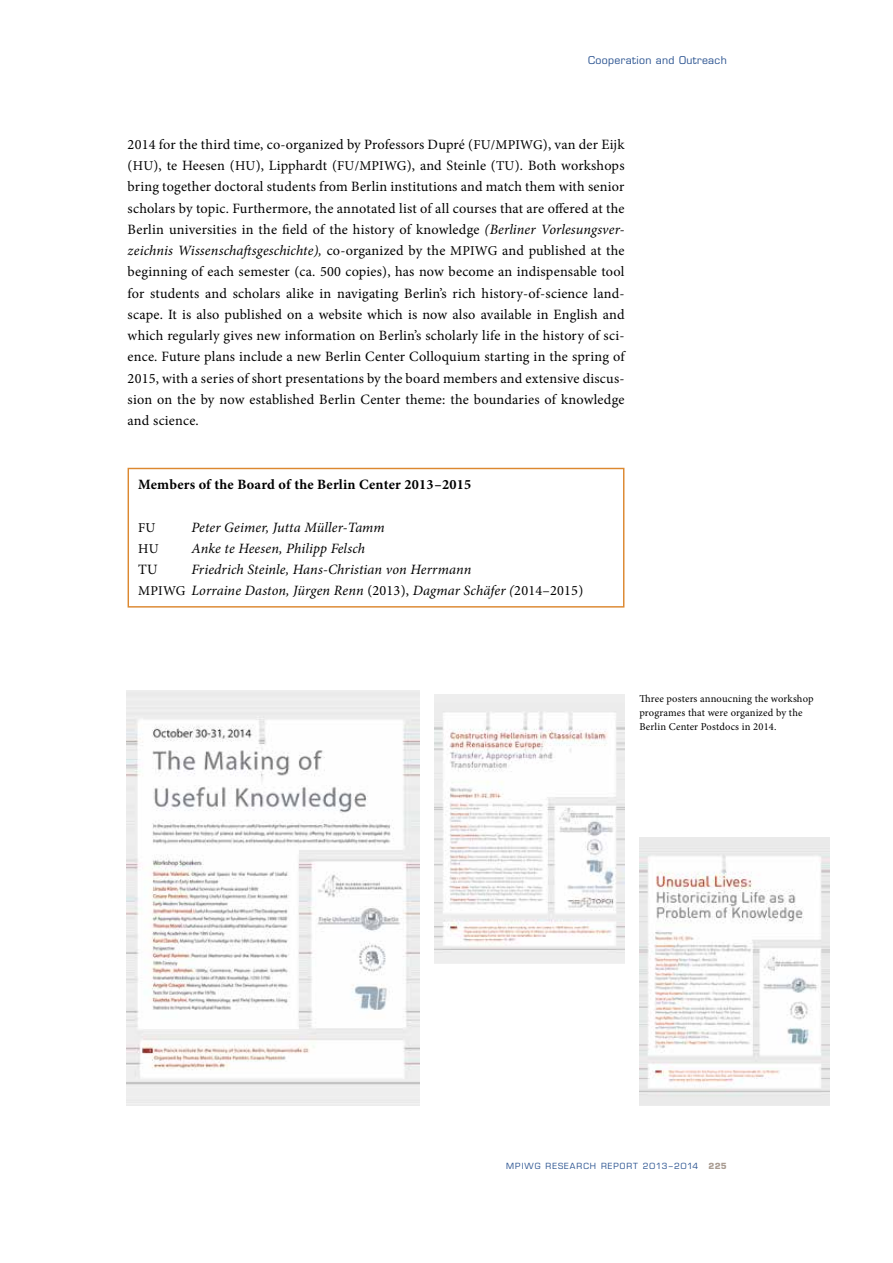
<style>
.page{position:relative;width:893px;height:1263px;background:#fff}
.page>*{position:absolute;margin:0;border:0;box-sizing:border-box;transform-origin:0 0}
.t1{font:14.25px/21.3px "Minion Pro";letter-spacing:.015em;color:#000;text-align:justify}
.t2{font:italic 14.25px/21.3px "Minion Pro";letter-spacing:.005em;color:#000}
.t3{font:700 14.25px "Minion Pro";letter-spacing:.015em;color:#000}
.t4{font:13.5px "Minion Pro";color:#000}
.t5{font:10.5px/14.1px "Minion Pro";letter-spacing:.015em;color:#000}
.t6{font:10.5px "Eurostile";letter-spacing:.035em;color:#295290}
.t7{font:8.25px "Eurostile";letter-spacing:.125em;color:#295290}
.t8{font:700 8.25px "Eurostile";color:#a99c92}
.s1{font-size:13.5px}
.s2{font-style:italic}
.s3{font-style:normal;font-size:13.5px}
.s4{font-style:normal}
</style>
<div class="page">
<div style="left:128px;top:468px;width:496px;height:140px;border:1px solid #dc8830"></div>
<img style="left:126px;top:691px;width:294px;height:414px">
<img style="left:435px;top:695px;width:189px;height:268px">
<img style="left:639px;top:837px;width:190px;height:268px">
<p class="t6" style="left:588px;top:54px;width:140px">Cooperation and Outreach</p>
<p class="t1" style="left:128px;top:134px;width:498px">2014 for the third time, co-organized by Professors Dupré (<span class="s1">FU/MPIWG</span>), van der Eijk (<span class="s1">HU</span>), te Heesen (<span class="s1">HU</span>), Lipphardt (<span class="s1">FU/MPIWG</span>), and Steinle (<span class="s1">TU</span>). Both workshops bring together doctoral students from Berlin institutions and match them with senior scholars by topic. Furthermore, the annotated list of all courses that are offered at the Berlin universities in the field of the history of knowledge <span class="s2">(Berliner Vorlesungsver&shy;zeichnis Wissenschaftsgeschichte),</span> co-organized by the <span class="s1">MPIWG</span> and published at the beginning of each semester (ca. 500 copies), has now become an indispensable tool for students and scholars alike in navigating Berlin’s rich history-of-science land&shy;scape. It is also published on a website which is now also available in English and which regularly gives new information on Berlin’s scholarly life in the history of sci&shy;ence. Future plans include a new Berlin Center Colloquium starting in the spring of 2015, with a series of short presentations by the board members and extensive discus&shy;sion on the by now established Berlin Center theme: the boundaries of knowledge and science.</p>
<p class="t3" style="left:138px;top:474px;width:334px">Members of the Board of the Berlin Center 2013–2015</p>
<p class="t4" style="left:138px;top:518px;width:19px">FU</p>
<p class="t2" style="left:191px;top:516px;width:195px">Peter Geimer, Jutta Müller-Tamm</p>
<p class="t4" style="left:138px;top:539px;width:22px">HU</p>
<p class="t2" style="left:191px;top:538px;width:175px">Anke te Heesen, Philipp Felsch</p>
<p class="t1" style="left:138px;top:559px;width:21px">TU</p>
<p class="t2" style="left:138px;top:559px;width:446px;text-indent:53px">Friedrich Steinle, Hans-Christian von Herrmann<br><span class="s3">MPIWG</span> Lorraine Daston, Jürgen Renn <span class="s4">(2013),</span> Dagmar Schäfer (<span class="s4">2014–2015)</span></p>
<p class="t5" style="left:639px;top:691px;width:176px">Three posters annoucning the workshop programes that were organized by the<br>Berlin Center Postdocs in 2014.</p>
<p class="t7" style="left:506px;top:1161px;width:193px">MPIWG RESEARCH REPORT 2013–2014</p>
<p class="t8" style="left:708px;top:1161px;width:20px">225</p>
</div>
